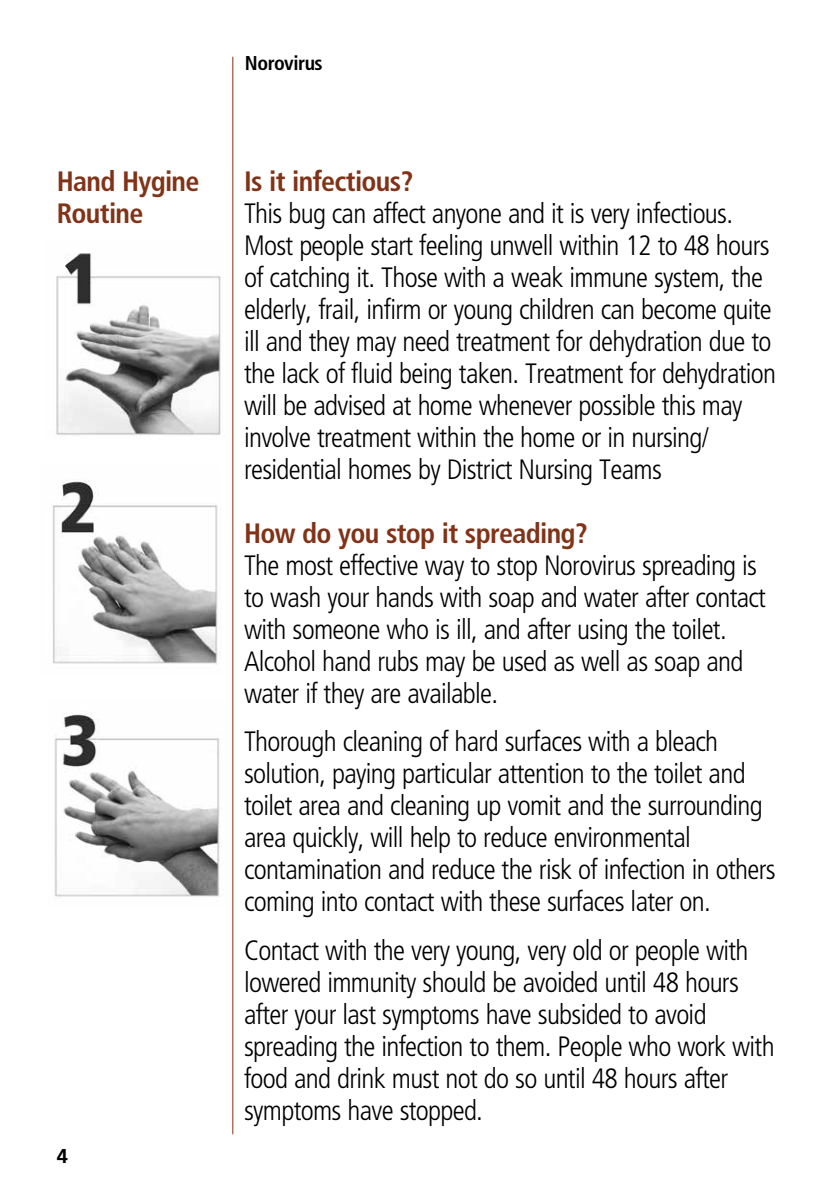
<style>
.page{position:relative;width:840px;height:1191px;background:#fff}
.page>*{position:absolute;margin:0;border:0;box-sizing:border-box;transform-origin:0 0}
.t1{font:300 condensed 28px/32px "Frutiger";letter-spacing:-.025em;color:#000}
.t2{font:700 condensed 28px/32px "Frutiger";letter-spacing:-.025em;color:#813318}
.t3{font:700 condensed 20px "Frutiger";letter-spacing:-.025em;color:#000}
.t4{font:700 20px "Frutiger";color:#000}
</style>
<div class="page">
<hr style="left:232px;top:57px;width:1px;height:1077px;background:#813318">
<img style="left:56px;top:253px;width:165px;height:182px">
<img style="left:52px;top:480px;width:166px;height:184px">
<img style="left:54px;top:714px;width:167px;height:183px">
<p class="t2" style="left:57px;top:165px;width:144px">Hand Hygine<br>Routine</p>
<p class="t4" style="left:57px;top:1143px;width:13px">4</p>
<p class="t3" style="left:245px;top:51px;width:79px">Norovirus</p>
<p class="t2" style="left:244px;top:165px;width:171px">Is it infectious?</p>
<p class="t1" style="left:244px;top:198px;width:533px">This bug can affect anyone and it is very infectious.<br>Most people start feeling unwell within 12 to 48 hours of catching it. Those with a weak immune system, the elderly, frail, infirm or young children can become quite ill and they may need treatment for dehydration due to the lack of fluid being taken. Treatment for dehydration will be advised at home whenever possible this may involve treatment within the home or in nursing/ residential homes by District Nursing Teams</p>
<p class="t2" style="left:244px;top:517px;width:345px">How do you stop it spreading?</p>
<p class="t1" style="left:244px;top:550px;width:523px">The most effective way to stop Norovirus spreading is to wash your hands with soap and water after contact with someone who is ill, and after using the toilet.<br>Alcohol hand rubs may be used as well as soap and water if they are available.</p>
<p class="t1" style="left:244px;top:726px;width:533px">Thorough cleaning of hard surfaces with a bleach solution, paying particular attention to the toilet and toilet area and cleaning up vomit and the surrounding area quickly, will help to reduce environmental contamination and reduce the risk of infection in others coming into contact with these surfaces later on.</p>
<p class="t1" style="left:244px;top:934px;width:532px">Contact with the very young, very old or people with lowered immunity should be avoided until 48 hours after your last symptoms have subsided to avoid spreading the infection to them. People who work with food and drink must not do so until 48 hours after symptoms have stopped.</p>
</div>
